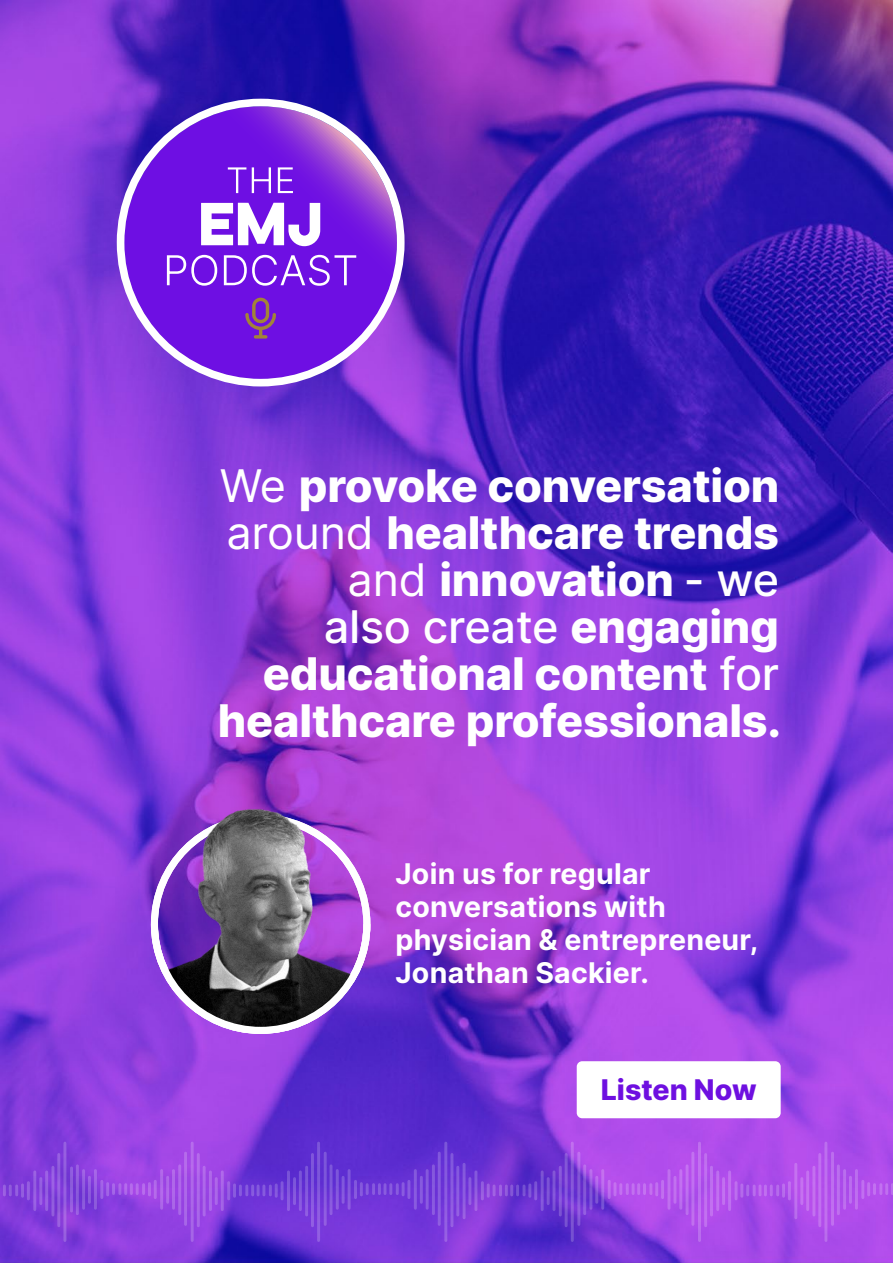
<style>
.page{position:relative;width:893px;height:1263px;background:#fff}
.page>*{position:absolute;margin:0;border:0;box-sizing:border-box;transform-origin:0 0}
.t1{font:800 45px/47px "Inter";letter-spacing:-.005em;color:#fff;text-align:right}
.t2{font:700 28.5px/33px "Inter";letter-spacing:.01em;color:#fff}
.t3{font:800 28.5px "Inter";color:#6e0fe0}
.s1{font-weight:400}
.s2{font-weight:500}
</style>
<div class="page">
<img style="left:0;top:0;width:893px;height:1263px">
<svg style="left:3px;top:1185px;width:21px;height:11px"></svg>
<hr style="left:27px;top:1182px;width:3px;height:17px;background:#fff">
<hr style="left:33px;top:1172px;width:3px;height:37px;background:#fff">
<hr style="left:45px;top:1172px;width:3px;height:37px;background:#fff">
<hr style="left:51px;top:1167px;width:3px;height:48px;background:#fff">
<hr style="left:57px;top:1154px;width:3px;height:72px;background:#fff">
<hr style="left:63px;top:1143px;width:3px;height:97px;background:#fff">
<hr style="left:39px;top:1178px;width:3px;height:25px;background:#fff">
<hr style="left:100px;top:1181px;width:3px;height:16px;background:#fff">
<hr style="left:94px;top:1170px;width:3px;height:38px;background:#fff">
<hr style="left:82px;top:1170px;width:3px;height:38px;background:#fff">
<hr style="left:76px;top:1166px;width:3px;height:48px;background:#fff">
<hr style="left:70px;top:1168px;width:3px;height:43px;background:#fff">
<hr style="left:88px;top:1177px;width:3px;height:25px;background:#fff">
<hr style="left:227px;top:1182px;width:3px;height:17px;background:#fff">
<hr style="left:221px;top:1172px;width:3px;height:37px;background:#fff">
<hr style="left:209px;top:1172px;width:3px;height:37px;background:#fff">
<hr style="left:203px;top:1167px;width:3px;height:48px;background:#fff">
<hr style="left:197px;top:1154px;width:3px;height:72px;background:#fff">
<hr style="left:191px;top:1143px;width:3px;height:97px;background:#fff">
<hr style="left:215px;top:1178px;width:3px;height:25px;background:#fff">
<svg style="left:106px;top:1183px;width:45px;height:12px"></svg>
<hr style="left:154px;top:1181px;width:3px;height:16px;background:#fff">
<hr style="left:160px;top:1170px;width:3px;height:38px;background:#fff">
<hr style="left:172px;top:1170px;width:3px;height:38px;background:#fff">
<hr style="left:178px;top:1166px;width:3px;height:48px;background:#fff">
<hr style="left:184px;top:1153px;width:3px;height:71px;background:#fff">
<hr style="left:166px;top:1177px;width:3px;height:25px;background:#fff">
<hr style="left:481px;top:1182px;width:3px;height:17px;background:#fff">
<hr style="left:474px;top:1172px;width:3px;height:37px;background:#fff">
<hr style="left:463px;top:1164px;width:3px;height:54px;background:#fff">
<hr style="left:456px;top:1167px;width:3px;height:48px;background:#fff">
<hr style="left:450px;top:1154px;width:3px;height:72px;background:#fff">
<hr style="left:444px;top:1143px;width:3px;height:97px;background:#fff">
<hr style="left:468px;top:1178px;width:3px;height:25px;background:#fff">
<hr style="left:407px;top:1181px;width:3px;height:16px;background:#fff">
<hr style="left:414px;top:1170px;width:3px;height:38px;background:#fff">
<hr style="left:426px;top:1170px;width:3px;height:38px;background:#fff">
<hr style="left:432px;top:1166px;width:3px;height:48px;background:#fff">
<hr style="left:438px;top:1153px;width:3px;height:71px;background:#fff">
<hr style="left:420px;top:1177px;width:3px;height:25px;background:#fff">
<svg style="left:233px;top:1185px;width:45px;height:11px"></svg>
<hr style="left:281px;top:1182px;width:3px;height:17px;background:#fff">
<hr style="left:287px;top:1172px;width:3px;height:37px;background:#fff">
<hr style="left:299px;top:1172px;width:3px;height:37px;background:#fff">
<hr style="left:305px;top:1167px;width:3px;height:48px;background:#fff">
<hr style="left:311px;top:1154px;width:3px;height:72px;background:#fff">
<hr style="left:317px;top:1143px;width:3px;height:97px;background:#fff">
<hr style="left:293px;top:1178px;width:3px;height:25px;background:#fff">
<svg style="left:360px;top:1183px;width:45px;height:12px"></svg>
<hr style="left:354px;top:1181px;width:3px;height:16px;background:#fff">
<hr style="left:348px;top:1170px;width:3px;height:38px;background:#fff">
<hr style="left:336px;top:1170px;width:3px;height:38px;background:#fff">
<hr style="left:330px;top:1166px;width:2px;height:48px;background:#fff">
<hr style="left:324px;top:1153px;width:3px;height:71px;background:#fff">
<hr style="left:342px;top:1177px;width:3px;height:25px;background:#fff">
<hr style="left:788px;top:1182px;width:3px;height:17px;background:#fff">
<hr style="left:794px;top:1164px;width:3px;height:54px;background:#fff">
<hr style="left:806px;top:1172px;width:3px;height:37px;background:#fff">
<hr style="left:812px;top:1167px;width:3px;height:48px;background:#fff">
<hr style="left:818px;top:1154px;width:3px;height:72px;background:#fff">
<hr style="left:824px;top:1143px;width:3px;height:97px;background:#fff">
<hr style="left:800px;top:1178px;width:3px;height:25px;background:#fff">
<svg style="left:867px;top:1183px;width:26px;height:12px"></svg>
<hr style="left:861px;top:1181px;width:3px;height:16px;background:#fff">
<hr style="left:855px;top:1170px;width:3px;height:38px;background:#fff">
<hr style="left:843px;top:1170px;width:3px;height:38px;background:#fff">
<hr style="left:837px;top:1166px;width:3px;height:48px;background:#fff">
<hr style="left:831px;top:1153px;width:3px;height:71px;background:#fff">
<hr style="left:849px;top:1177px;width:3px;height:25px;background:#fff">
<svg style="left:487px;top:1185px;width:44px;height:11px"></svg>
<hr style="left:534px;top:1182px;width:3px;height:17px;background:#fff">
<hr style="left:541px;top:1172px;width:3px;height:37px;background:#fff">
<hr style="left:552px;top:1172px;width:3px;height:37px;background:#fff">
<hr style="left:559px;top:1167px;width:3px;height:48px;background:#fff">
<hr style="left:565px;top:1154px;width:3px;height:72px;background:#fff">
<hr style="left:571px;top:1143px;width:3px;height:97px;background:#fff">
<hr style="left:547px;top:1178px;width:3px;height:25px;background:#fff">
<hr style="left:608px;top:1181px;width:3px;height:16px;background:#fff">
<hr style="left:601px;top:1170px;width:3px;height:38px;background:#fff">
<hr style="left:589px;top:1170px;width:3px;height:38px;background:#fff">
<hr style="left:583px;top:1166px;width:3px;height:48px;background:#fff">
<hr style="left:577px;top:1153px;width:3px;height:71px;background:#fff">
<hr style="left:595px;top:1177px;width:3px;height:25px;background:#fff">
<svg style="left:735px;top:1182px;width:50px;height:17px"></svg>
<hr style="left:728px;top:1172px;width:3px;height:37px;background:#fff">
<hr style="left:716px;top:1172px;width:3px;height:37px;background:#fff">
<hr style="left:710px;top:1167px;width:3px;height:48px;background:#fff">
<hr style="left:704px;top:1154px;width:3px;height:72px;background:#fff">
<hr style="left:698px;top:1143px;width:3px;height:97px;background:#fff">
<hr style="left:722px;top:1178px;width:3px;height:25px;background:#fff">
<svg style="left:613px;top:1183px;width:45px;height:12px"></svg>
<hr style="left:661px;top:1181px;width:3px;height:16px;background:#fff">
<hr style="left:667px;top:1170px;width:3px;height:38px;background:#fff">
<hr style="left:679px;top:1170px;width:3px;height:38px;background:#fff">
<hr style="left:686px;top:1166px;width:3px;height:48px;background:#fff">
<hr style="left:691px;top:1153px;width:3px;height:71px;background:#fff">
<hr style="left:673px;top:1177px;width:3px;height:25px;background:#fff">
<img style="left:140px;top:797px;width:241px;height:249px">
<svg style="left:147px;top:917px;width:227px;height:120px"></svg>
<svg style="left:117px;top:99px;width:288px;height:287px;fill:#6e0fe3"></svg>
<div style="left:577px;top:1061px;width:204px;height:57px;background:#fff;border-radius:5px"></div>
<p class="t1" style="left:218px;top:461px;width:565px"><span class="s1">We</span> provoke conversation <span class="s1">around</span> healthcare trends <span class="s1">and</span> innovation <span class="s2">- we<br>also create</span> engaging educational content <span class="s2">for </span>healthcare professionals.</p>
<p class="t2" style="left:395px;top:856px;width:364px">Join us for regular conversations with physician &amp; entrepreneur,<br>Jonathan Sackier.</p>
<p class="t3" style="left:601px;top:1069px;width:157px">Listen Now</p>
</div>
